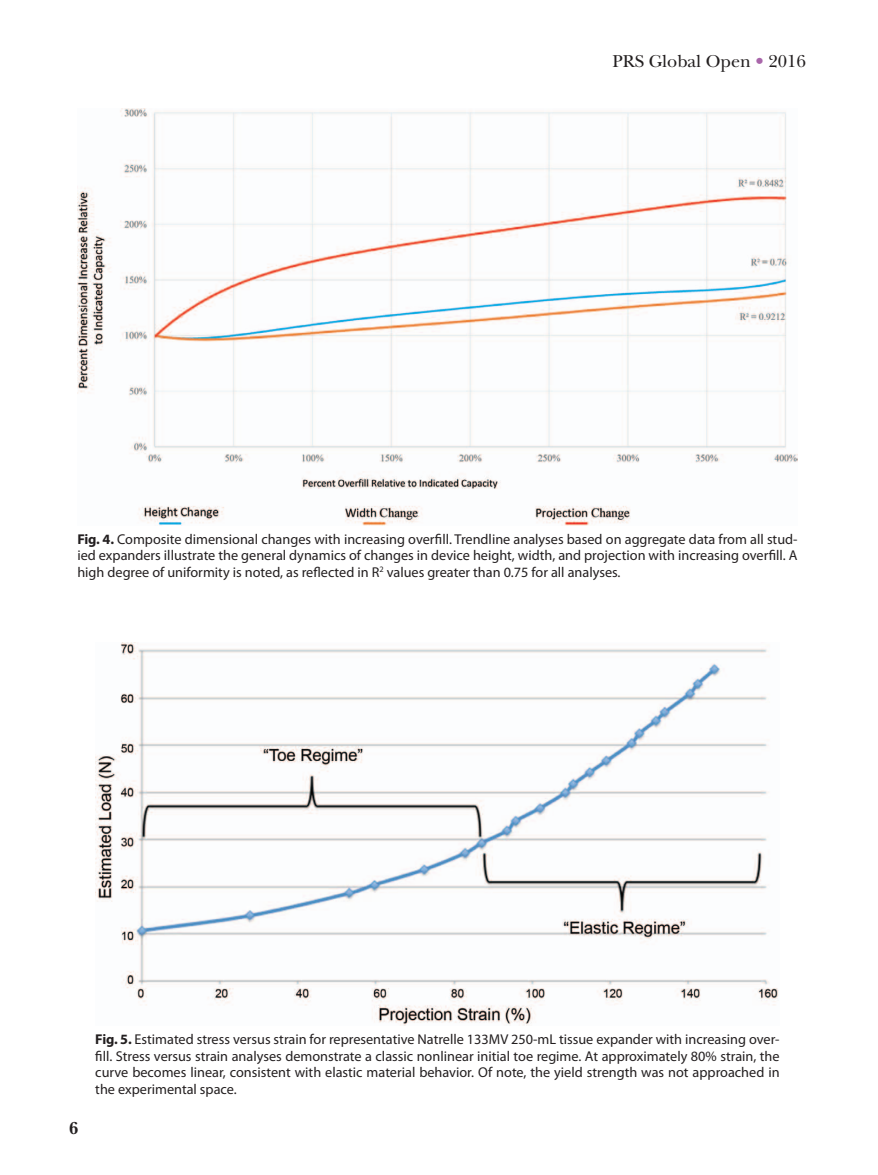
<style>
.page{position:relative;width:878px;height:1175px;background:#fff}
.page>*{position:absolute;margin:0;border:0;box-sizing:border-box;transform-origin:0 0}
.t1{font:18px "New Baskerville";color:#231f20}
.t2{font:700 18px "New Baskerville";color:#231f20}
.t3{font:14.25px/16.5px "Myriad Pro";color:#231f20;text-align:justify}
.s1{color:#a966aa}
.s2{font-weight:700}
</style>
<div class="page">
<img style="left:77px;top:108px;width:720px;height:417px">
<img style="left:95px;top:642px;width:684px;height:383px">
<p class="t1" style="left:612px;top:51px;width:195px">PRS Global Open <span class="s1">•</span> 2016</p>
<p class="t3" style="left:77px;top:530px;width:721px"><span class="s2">Fig. 4.</span> Composite dimensional changes with increasing overfill. Trendline analyses based on aggregate data from all stud&shy;ied expanders illustrate the general dynamics of changes in device height, width, and projection with increasing overfill. A high degree of uniformity is noted, as reflected in R<sup>2</sup> values greater than 0.75 for all analyses.</p>
<p class="t2" style="left:69px;top:1118px;width:11px">6</p>
<p class="t3" style="left:95px;top:1031px;width:686px"><span class="s2">Fig. 5.</span> Estimated stress versus strain for representative Natrelle 133MV 250-mL tissue expander with increasing over&shy;fill. Stress versus strain analyses demonstrate a classic nonlinear initial toe regime. At approximately 80% strain, the curve becomes linear, consistent with elastic material behavior. Of note, the yield strength was not approached in the experimental space.</p>
</div>
